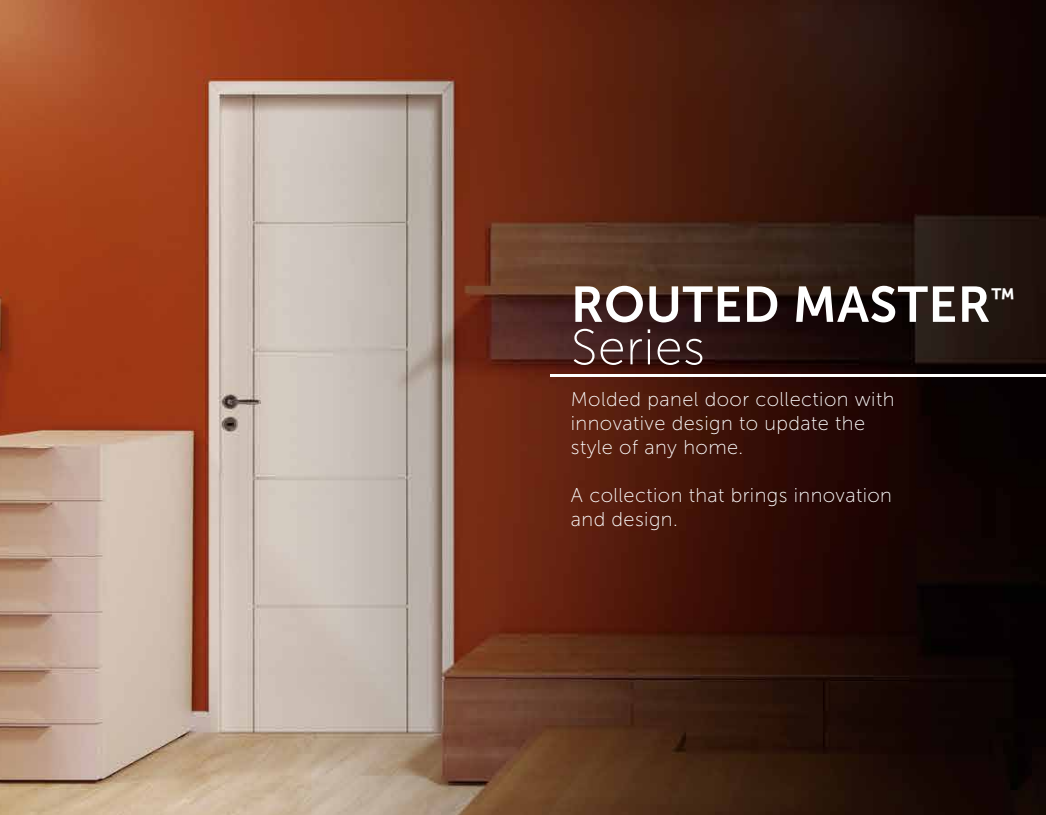
<style>
.page{position:relative;width:1046px;height:815px;background:#fff}
.page>*{position:absolute;margin:0;border:0;box-sizing:border-box;transform-origin:0 0}
.t1{font:50px "Museo Sans 700";letter-spacing:.01em;color:#fff}
.t2{font:50px "Museo Sans 100";letter-spacing:.01em;color:#fff}
.t3{font:20px/24px "Museo Sans 100";letter-spacing:.02em;color:#fff}
</style>
<div class="page">
<img style="left:0;top:0;width:1045px;height:815px">
<hr style="left:550px;top:374px;width:495px;height:3px;background:#fff">
<h1 class="t1" style="left:571px;top:277px;width:445px">ROUTED MASTER<sup>™</sup></h1>
<h1 class="t2" style="left:570px;top:321px;width:135px">Series</h1>
<p class="t3" style="left:571px;top:387px;width:325px">Molded panel door collection with innovative design to update the style of any home.</p>
<p class="t3" style="left:571px;top:483px;width:322px">A collection that brings innovation and design.</p>
</div>
